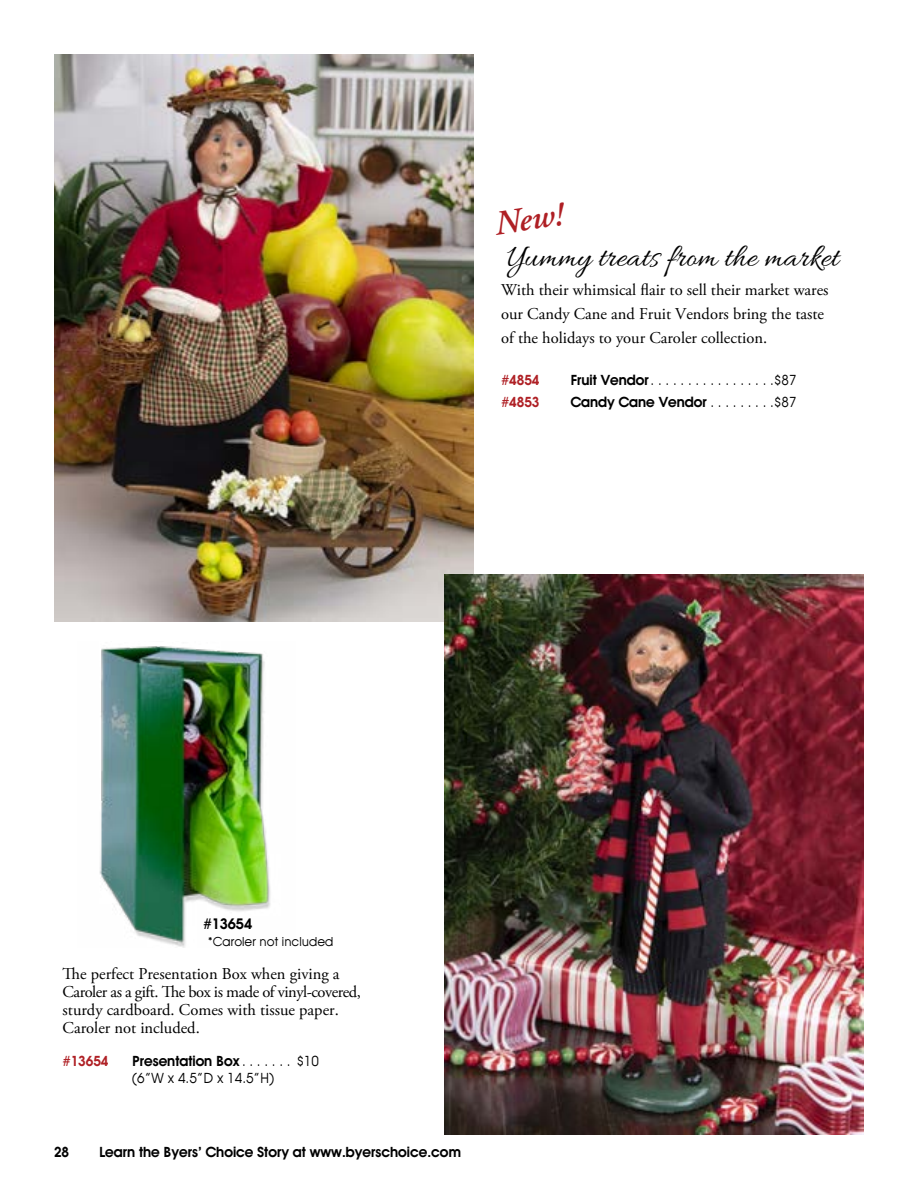
<style>
.page{position:relative;width:918px;height:1188px;background:#fff}
.page>*{position:absolute;margin:0;border:0;box-sizing:border-box;transform-origin:0 0}
.t1{font:italic 600 34.5px "Adobe Garamond Pro";color:#af1f24}
.t2{font:33px "Allura";color:#000}
.t3{font:16.5px/18px "Adobe Garamond Pro";color:#000}
.t4{font:600 14.1px "Avant Garde";color:#000}
.t5{font:600 13.5px "Avant Garde";color:#000}
.t6{font:13.5px/16.2px "Avant Garde";color:#000}
.t7{font:600 13.5px "Avant Garde";color:#af2025}
.t8{font:12px "Avant Garde";color:#000}
.s1{font-weight:600}
.s2{font-weight:400}
</style>
<div class="page">
<img style="left:99px;top:646px;width:172px;height:302px">
<img style="left:54px;top:54px;width:419px;height:567px">
<img style="left:445px;top:574px;width:419px;height:560px">
<h1 class="t1" style="left:492px;top:205px;width:70px;rotate:-9deg">New!</h1>
<h2 class="t2" style="left:507px;top:239px;width:333px">Yummy treats from the market</h2>
<p class="t3" style="left:501px;top:279px;width:329px;line-height:24px">With their whimsical flair to sell their market wares our Candy Cane and Fruit Vendors bring the taste of the holidays to your Caroler collection.</p>
<p class="t7" style="left:501px;top:372px;width:40px">#4854</p>
<p class="t6" style="left:571px;top:372px;width:227px"><span class="s1">Fruit Vendor</span> . . . . . . . . . . . . . . . . $87</p>
<p class="t7" style="left:501px;top:393px;width:40px">#4853</p>
<p class="t5" style="left:571px;top:393px;width:227px">Candy Cane Vendor <span class="s2">. . . . . . . . $87</span></p>
<p class="t4" style="left:203px;top:915px;width:51px">#13654</p>
<p class="t8" style="left:208px;top:935px;width:127px">*Caroler not included</p>
<p class="t3" style="left:63px;top:965px;width:300px">The perfect Presentation Box when giving a Caroler as a gift. The box is made of vinyl-covered, sturdy cardboard. Comes with tissue paper.<br>Caroler not included.</p>
<p class="t7" style="left:63px;top:1053px;width:47px">#13654</p>
<p class="t6" style="left:132px;top:1053px;width:188px"><span class="s1">Presentation Box</span> . . . . . . . $10 (6”W x 4.5”D x 14.5”H)</p>
<p class="t5" style="left:54px;top:1144px;width:17px">28</p>
<p class="t5" style="left:99px;top:1144px;width:363px">Learn the Byers’ Choice Story at www.byerschoice.com</p>
</div>
